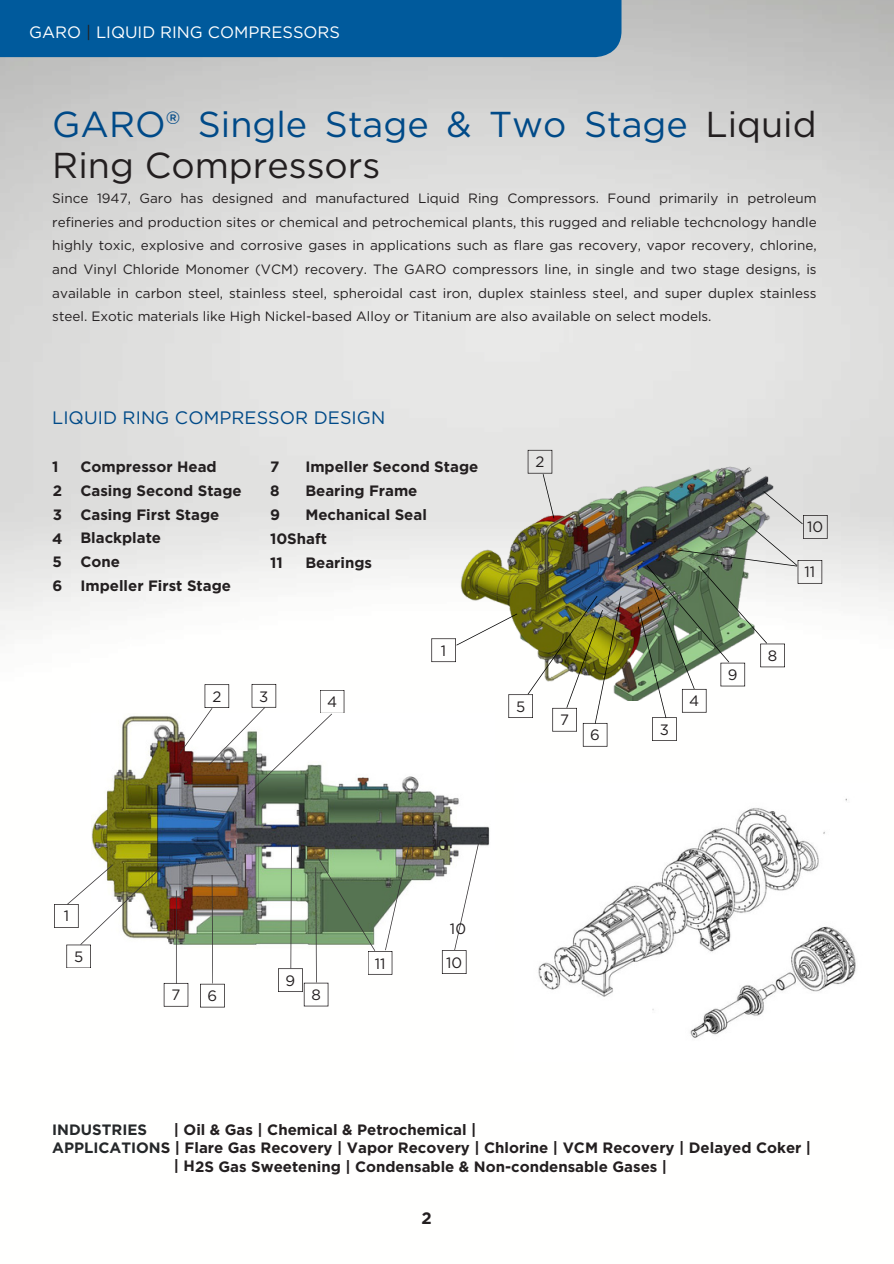
<style>
.page{position:relative;width:894px;height:1264px;background:#fff}
.page>*{position:absolute;margin:0;border:0;box-sizing:border-box;transform-origin:0 0}
.t1{font:36px/41.7px "Gotham";color:#004a88}
.t2{font:18px "Gotham";letter-spacing:.005em;color:#004a88}
.t3{font:16.5px "Gotham";color:#fff}
.t4{font:700 16.5px "Gotham";color:#231f20}
.t5{font:700 15px/23.7px "Gotham";color:#231f20;text-align:justify}
.t6{font:15px "Gotham";color:#231f20}
.t7{font:700 15px "Gotham";color:#25282a}
.t8{font:13.5px/23.7px "Gotham";color:#231f20;text-align:justify}
.s1{color:#231f20}
.s2{color:#25282a}
</style>
<div class="page">
<img style="left:0;top:0;width:893px;height:1008px">
<img style="left:457px;top:464px;width:327px;height:237px">
<svg style="left:164px;top:982px;width:24px;height:24px"></svg>
<svg style="left:527px;top:450px;width:27px;height:68px;background:#d8d7d6"></svg>
<svg style="left:431px;top:595px;width:190px;height:151px"></svg>
<svg style="left:637px;top:491px;width:190px;height:250px"></svg>
<img style="left:91px;top:713px;width:403px;height:237px">
<hr style="left:176px;top:890px;width:1px;height:93px;background:#343133">
<svg style="left:54px;top:864px;width:110px;height:104px"></svg>
<svg style="left:200px;top:874px;width:25px;height:133px"></svg>
<svg style="left:179px;top:684px;width:165px;height:110px"></svg>
<svg style="left:278px;top:841px;width:131px;height:165px"></svg>
<div style="left:0;top:0;width:621px;height:57px;background:#005a9c"></div>
<svg style="left:428px;top:832px;width:50px;height:141px"></svg>
<img style="left:514px;top:783px;width:355px;height:255px">
<h3 class="t3" style="left:29px;top:22px;width:312px">GARO <span class="s1">|</span> LIQUID RING COMPRESSORS</h3>
<h2 class="t1" style="left:52px;top:103px;width:765px">GARO® Single Stage &amp; Two Stage <span class="s1">Liquid<br>Ring Compressors</span></h2>
<h3 class="t8" style="left:52px;top:186px;width:765px">Since 1947, Garo has designed and manufactured Liquid Ring Compressors. Found primarily in petroleum refineries and production sites or chemical and petrochemical plants, this rugged and reliable techcnology handle highly toxic, explosive and corrosive gases in applications such as flare gas recovery, vapor recovery, chlorine, and Vinyl Chloride Monomer (VCM) recovery. The GARO compressors line, in single and two stage designs, is available in carbon steel, stainless steel, spheroidal cast iron, duplex stainless steel, and super duplex stainless steel. Exotic materials like High Nickel-based Alloy or Titanium are also available on select models.</h3>
<p class="t2" style="left:52px;top:406px;width:334px">LIQUID RING COMPRESSOR DESIGN</p>
<h1 class="t5" style="left:52px;top:455px;width:8px">1</h1>
<p class="t5" style="left:52px;top:479px;width:12px">2<br>3<br>4<br>5<br>6</p>
<p class="t5" style="left:80px;top:455px;width:163px;text-align:left">Compressor Head<br>Casing Second Stage<br>Casing First Stage<br>Blackplate<br>Cone<br>Impeller First Stage</p>
<h1 class="t5" style="left:270px;top:455px;width:11px">7<br>8<br>9</h1>
<p class="t5" style="left:305px;top:455px;width:174px;text-align:left">Impeller Second Stage<br>Bearing Frame<br>Mechanical Seal</p>
<p class="t5" style="left:270px;top:527px;width:59px">10Shaft</p>
<h3 class="t5" style="left:270px;top:551px;width:14px">11</h3>
<h3 class="t5" style="left:305px;top:551px;width:68px">Bearings</h3>
<h3 class="t6" style="left:212px;top:687px;width:10px">2</h3>
<p class="t6" style="left:259px;top:687px;width:11px">3</p>
<p class="t6" style="left:327px;top:693px;width:12px">4</p>
<p class="t6" style="left:441px;top:641px;width:7px">1</p>
<p class="t6" style="left:535px;top:453px;width:10px">2</p>
<p class="t6" style="left:516px;top:697px;width:11px">5</p>
<p class="t6" style="left:560px;top:711px;width:10px">7</p>
<p class="t6" style="left:590px;top:726px;width:11px">6</p>
<p class="t6" style="left:64px;top:906px;width:7px">1</p>
<p class="t6" style="left:74px;top:947px;width:11px">5</p>
<h3 class="t6" style="left:171px;top:986px;width:10px">7</h3>
<p class="t6" style="left:207px;top:986px;width:11px">6</p>
<p class="t6" style="left:285px;top:971px;width:11px">9</p>
<p class="t6" style="left:311px;top:985px;width:11px">8</p>
<p class="t6" style="left:374px;top:954px;width:12px">11</p>
<p class="t6" style="left:432px;top:835px;width:18px">10</p>
<p class="t6" style="left:450px;top:919px;width:18px">10</p>
<p class="t6" style="left:446px;top:953px;width:18px">10</p>
<p class="t6" style="left:659px;top:720px;width:11px">3</p>
<p class="t6" style="left:689px;top:692px;width:12px">4</p>
<p class="t6" style="left:727px;top:666px;width:11px">9</p>
<p class="t6" style="left:807px;top:518px;width:18px">10</p>
<p class="t6" style="left:804px;top:563px;width:12px">11</p>
<p class="t6" style="left:767px;top:646px;width:11px">8</p>
<h3 class="t7" style="left:52px;top:1120px;width:96px">INDUSTRIES</h3>
<p class="t5" style="left:174px;top:1117px;width:304px">| Oil &amp; Gas | Chemical &amp; Petrochemical |</p>
<h3 class="t5" style="left:52px;top:1135px;width:760px"><span class="s2">APPLICATION</span>S | Flare Gas Recovery | Vapor Recovery | Chlorine | VCM Recovery | Delayed Coker |</h3>
<p class="t5" style="left:174px;top:1154px;width:494px">| H2S Gas Sweetening | Condensable &amp; Non-condensable Gases |</p>
<p class="t4" style="left:421px;top:1208px;width:12px">2</p>
</div>
